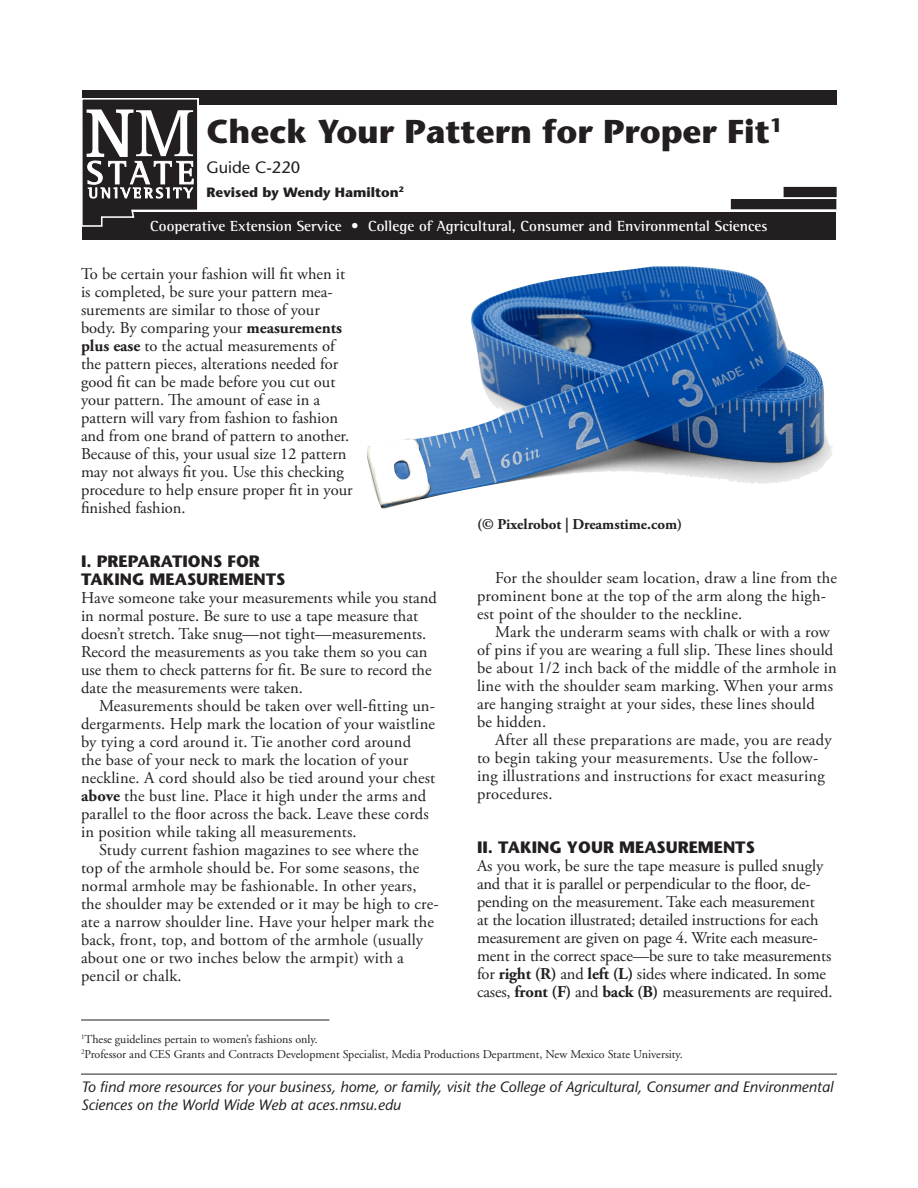
<style>
.page{position:relative;width:918px;height:1188px;background:#fff}
.page>*{position:absolute;margin:0;border:0;box-sizing:border-box;transform-origin:0 0}
.t1{font:700 33px "Stone Sans";color:#231f20}
.A_Body_Text_11_12{font:16.5px/18px "Adobe Garamond Pro";letter-spacing:.01em;color:#231f20}
.A_Body_Text_11_12_no{font:16.5px/18px "Adobe Garamond Pro";color:#231f20}
.A_Subtitle1_11_12_AL{font:700 16.5px/18px "Stone Sans";color:#231f20}
.Guide_Circular{font:16.5px "Stone Sans";color:#231f20}
.For_more_info{font:italic 15px/18px "Stone Sans";color:#231f20}
.t2{font:700 15px "Rotis Semi Serif";color:#fff}
.t3{font:700 15px "Adobe Garamond Pro";color:#231f20}
.t4{font:700 13.5px "Stone Sans";color:#231f20}
.Footnote{font:12px "Adobe Garamond";color:#231f20}
.s1{font-weight:700}
</style>
<div class="page">
<div style="left:82px;top:212px;width:754px;height:28px;background:#231f20"></div>
<svg style="left:82px;top:99px;width:116px;height:128px"></svg>
<div style="left:200px;top:92px;width:637px;height:13px;background:#231f20"></div>
<div style="left:82px;top:90px;width:755px;height:8px;background:#231f20"></div>
<div style="left:731px;top:199px;width:105px;height:10px;background:#231f20"></div>
<div style="left:784px;top:187px;width:53px;height:10px;background:#231f20"></div>
<hr style="left:81px;top:1074px;width:756px;height:1px;background:#231f20">
<hr style="left:81px;top:1020px;width:248px;height:1px;background:#231f20">
<img style="left:367px;top:266px;width:413px;height:243px">
<p class="t1" style="left:207px;top:111px;width:577px">Check Your Pattern for Proper Fit<sup>1</sup></p>
<p class="Guide_Circular" style="left:207px;top:157px;width:95px">Guide C-220</p>
<p class="t4" style="left:207px;top:184px;width:199px">Revised by Wendy Hamilton<sup>2</sup></p>
<p class="t2" style="left:150px;top:217px;width:619px">Cooperative Extension Service • College of Agricultural, Consumer and Environmental Sciences</p>
<p class="A_Body_Text_11_12_no" style="left:81px;top:265px;width:273px">To be certain your fashion will fit when it is completed, be sure your pattern mea&shy;surements are similar to those of your body. By comparing your <span class="s1">measurements plus ease</span> to the actual measurements of the pattern pieces, alterations needed for good fit can be made before you cut out your pattern. The amount of ease in a pattern will vary from fashion to fashion and from one brand of pattern to another.<br>Because of this, your usual size 12 pattern may not always fit you. Use this checking procedure to help ensure proper fit in your finished fashion.</p>
<p class="A_Subtitle1_11_12_AL" style="left:81px;top:552px;width:206px">I. PREPARATIONS FOR<br>TAKING MEASUREMENTS</p>
<p class="A_Body_Text_11_12_no" style="left:81px;top:589px;width:358px">Have someone take your measurements while you stand in normal posture. Be sure to use a tape measure that doesn’t stretch. Take snug—not tight—measurements.<br>Record the measurements as you take them so you can use them to check patterns for fit. Be sure to record the date the measurements were taken.</p>
<p class="A_Body_Text_11_12" style="left:81px;top:697px;width:356px;text-indent:18px">Measurements should be taken over well-fitting un&shy;dergarments. Help mark the location of your waistline by tying a cord around it. Tie another cord around the base of your neck to mark the location of your neckline. A cord should also be tied around your chest <span class="s1">above</span> the bust line. Place it high under the arms and parallel to the floor across the back. Leave these cords in position while taking all measurements.</p>
<p class="A_Body_Text_11_12" style="left:81px;top:841px;width:359px;text-indent:18px">Study current fashion magazines to see where the top of the armhole should be. For some seasons, the normal armhole may be fashionable. In other years, the shoulder may be extended or it may be high to cre&shy;ate a narrow shoulder line. Have your helper mark the back, front, top, and bottom of the armhole (usually about one or two inches below the armpit) with a pencil or chalk.</p>
<p class="t3" style="left:477px;top:515px;width:207px">(© Pixelrobot | Dreamstime.com)</p>
<p class="A_Body_Text_11_12" style="left:477px;top:570px;width:362px;text-indent:18px">For the shoulder seam location, draw a line from the prominent bone at the top of the arm along the high&shy;est point of the shoulder to the neckline.</p>
<p class="A_Body_Text_11_12" style="left:477px;top:624px;width:361px;text-indent:18px">Mark the underarm seams with chalk or with a row of pins if you are wearing a full slip. These lines should be about 1/2 inch back of the middle of the armhole in line with the shoulder seam marking. When your arms are hanging straight at your sides, these lines should<br>be hidden.</p>
<p class="A_Body_Text_11_12" style="left:477px;top:732px;width:356px;text-indent:18px">After all these preparations are made, you are ready to begin taking your measurements. Use the follow&shy;ing illustrations and instructions for exact measuring procedures.</p>
<p class="A_Subtitle1_11_12_AL" style="left:477px;top:838px;width:279px">II. TAKING YOUR MEASUREMENTS</p>
<p class="A_Body_Text_11_12_no" style="left:477px;top:858px;width:357px">As you work, be sure the tape measure is pulled snugly and that it is parallel or perpendicular to the floor, de&shy;pending on the measurement. Take each measurement<br>at the location illustrated; detailed instructions for each measurement are given on page 4. Write each measure&shy;ment in the correct space—be sure to take measurements for <span class="s1">right (R)</span> and <span class="s1">left (L)</span> sides where indicated. In some cases, <span class="s1">front (F)</span> and <span class="s1">back (B)</span> measurements are required.</p>
<p class="Footnote" style="left:81px;top:1033px;width:238px"><sup>1</sup>These guidelines pertain to women’s fashions only.</p>
<p class="Footnote" style="left:81px;top:1048px;width:603px"><sup>2</sup>Professor and CES Grants and Contracts Development Specialist, Media Productions Department, New Mexico State University.</p>
<p class="For_more_info" style="left:81px;top:1078px;width:754px">To find more resources for your business, home, or family, visit the College of Agricultural, Consumer and Environmental<br>Sciences on the World Wide Web at aces.nmsu.edu</p>
</div>
